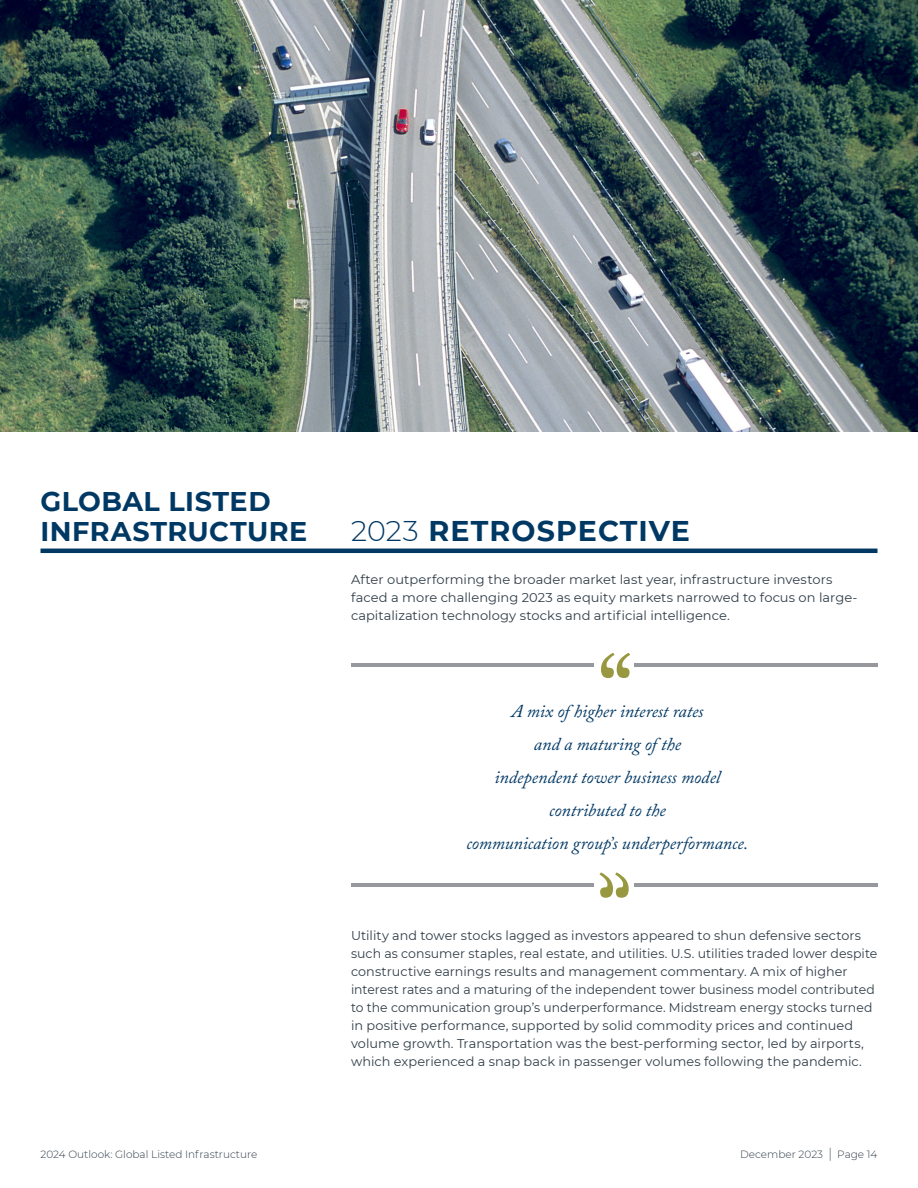
<style>
.page{position:relative;width:918px;height:1188px;background:#fff}
.page>*{position:absolute;margin:0;border:0;box-sizing:border-box;transform-origin:0 0}
.t1{font:700 28.5px "Montserrat";letter-spacing:.04em;color:#003864}
.Central_Intro_Headline{font:700 27px/30px "Montserrat";letter-spacing:.015em;color:#003864}
.Highlight_Quotes{font:italic 18px/33px "Adobe Caslon Pro";letter-spacing:-.005em;color:#003864;text-align:center}
.Body_Copy{font:12.75px/18px "Montserrat";letter-spacing:.005em;color:#303d48}
.t2{font:300 10.5px "Montserrat";color:#303d48}
.s1{font-weight:300}
.s2{font-size:13.65px}
</style>
<div class="page">
<hr style="left:40px;top:549px;width:838px;height:4px;background:#003864">
<img style="left:0;top:0;width:918px;height:432px">
<hr style="left:351px;top:664px;width:527px;height:3px;background:#97979e">
<div style="left:594px;top:646px;width:40px;height:40px;background:#fff"></div>
<svg style="left:601px;top:653px;width:29px;height:25px"></svg>
<hr style="left:351px;top:883px;width:527px;height:4px;background:#97979e">
<div style="left:594px;top:865px;width:40px;height:40px;background:#fff"></div>
<svg style="left:600px;top:872px;width:29px;height:26px"></svg>
<p class="Central_Intro_Headline" style="left:40px;top:485px;width:268px">GLOBAL LISTED<br>INFRASTRUCTURE</p>
<p class="t1" style="left:351px;top:511px;width:341px"><span class="s1">2023</span> RETROSPECTIVE</p>
<p class="Body_Copy" style="left:351px;top:570px;width:508px">After outperforming the broader market last year, infrastructure investors faced a more challenging 2023 as equity markets narrowed to focus on large&shy;capitalization technology stocks and artificial intelligence.</p>
<p class="Highlight_Quotes" style="left:467px;top:694px;width:283px">A mix of higher interest rates<br>and a maturing of the<br>independent tower business model contributed to the<br>communication group’s underperformance.</p>
<p class="Body_Copy" style="left:351px;top:926px;width:528px">Utility and tower stocks lagged as investors appeared to shun defensive sectors such as consumer staples, real estate, and utilities. U.S. utilities traded lower despite constructive earnings results and management commentary. A mix of higher interest rates and a maturing of the independent tower business model contributed to the communication group’s underperformance. Midstream energy stocks turned in positive performance, supported by solid commodity prices and continued volume growth. Transportation was the best-performing sector, led by airports, which experienced a snap back in passenger volumes following the pandemic.</p>
<p class="t2" style="left:40px;top:1147px;width:218px">2024 Outlook: Global Listed Infrastructure</p>
<p class="t2" style="left:740px;top:1147px;width:139px">December 2023 <span class="s2">|</span> Page 14</p>
</div>
